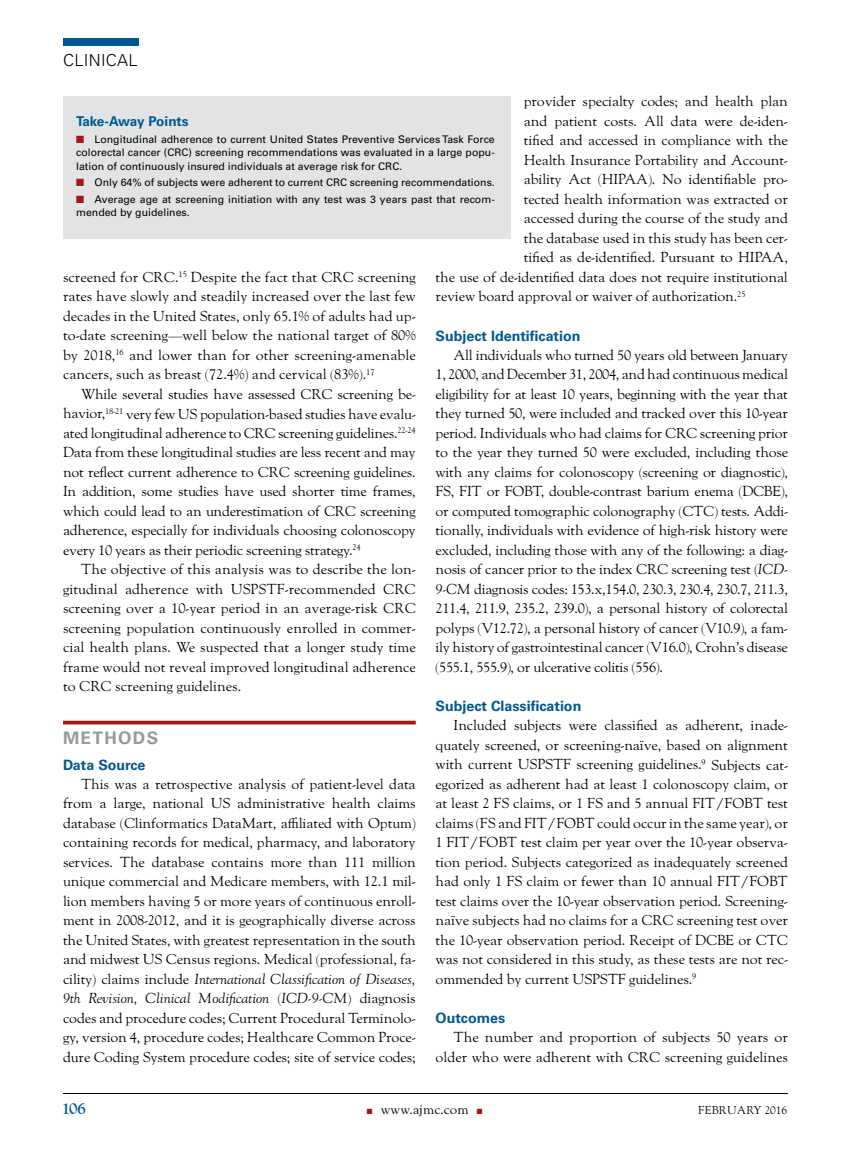
<style>
.page{position:relative;width:851px;height:1161px;background:#fff}
.page>*{position:absolute;margin:0;border:0;box-sizing:border-box;transform-origin:0 0}
.t1{font:700 17.25px "Univers LT Std";letter-spacing:.075em;color:#999}
.t2{font:300 16.5px "Univers LT Std";letter-spacing:.02em;color:#000}
.t3{font:700 16.5px "LTC Goudy Oldstyle Pro";color:#005890}
.t4{font:14.25px/19.5px "LTC Goudy Oldstyle Pro";letter-spacing:-.01em;color:#000;text-align:justify}
.t5{font:700 14.25px "Univers LT Std";color:#005890}
.t6{font:700 13.5px "Univers LT Std";letter-spacing:-.02em;color:#005890}
.t7{font:13.5px "LTC Goudy Oldstyle Pro";color:#000}
.t8{font:11.25px "LTC Goudy Oldstyle Pro";letter-spacing:.02em;color:#000}
.t9{font:10.5px/13.5px "Univers LT Std";color:#000;text-align:justify}
.s1{font-style:italic}
.s2{color:#a51617}
</style>
<div class="page">
<hr style="left:63px;top:1093px;width:725px;height:1px;background:#000">
<div style="left:63px;top:39px;width:76px;height:7px;background:#005890"></div>
<hr style="left:63px;top:721px;width:353px;height:3px;background:#a51617">
<div style="left:63px;top:96px;width:447px;height:142px;background:#e2e3e4"></div>
<p class="t2" style="left:63px;top:50px;width:76px">CLINICAL</p>
<p class="t4" style="left:524px;top:93px;width:265px">provider specialty codes; and health plan</p>
<p class="t4" style="left:524px;top:112px;width:265px">and patient costs. All data were de-iden-</p>
<p class="t4" style="left:524px;top:132px;width:266px">tified and accessed in compliance with the</p>
<p class="t4" style="left:524px;top:151px;width:265px">Health Insurance Portability and Account-</p>
<p class="t4" style="left:524px;top:171px;width:265px">ability Act (HIPAA). No identifiable pro-</p>
<p class="t4" style="left:524px;top:190px;width:266px">tected health information was extracted or</p>
<p class="t4" style="left:524px;top:210px;width:266px">accessed during the course of the study and</p>
<p class="t4" style="left:524px;top:229px;width:265px">the database used in this study has been cer-</p>
<p class="t4" style="left:524px;top:249px;width:265px">tified as de-identified. Pursuant to HIPAA,</p>
<p class="t4" style="left:435px;top:268px;width:354px">the use of de-identified data does not require institutional</p>
<p class="t4" style="left:435px;top:287px;width:311px">review board approval or waiver of authorization.<sup>25</sup></p>
<p class="t5" style="left:435px;top:327px;width:146px">Subject Identification</p>
<p class="t4" style="left:435px;top:346px;width:354px;text-indent:18px">All individuals who turned 50 years old between January 1, 2000, and December 31, 2004, and had continuous medical eligibility for at least 10 years, beginning with the year that they turned 50, were included and tracked over this 10-year period. Individuals who had claims for CRC screening prior to the year they turned 50 were excluded, including those with any claims for colonoscopy (screening or diagnostic), FS, FIT or FOBT, double-contrast barium enema (DCBE), or computed tomographic colonography (CTC) tests. Addi&shy;tionally, individuals with evidence of high-risk history were excluded, including those with any of the following: a diag&shy;nosis of cancer prior to the index CRC screening test (<span class="s1">ICD-9-CM</span> diagnosis codes: 153.x,154.0, 230.3, 230.4, 230.7, 211.3, 211.4, 211.9, 235.2, 239.0), a personal history of colorectal polyps (V12.72), a personal history of cancer (V10.9), a fam&shy;ily history of gastrointestinal cancer (V16.0), Crohn’s disease (555.1, 555.9), or ulcerative colitis (556).</p>
<p class="t5" style="left:435px;top:698px;width:147px">Subject Classification</p>
<p class="t4" style="left:435px;top:717px;width:354px;text-indent:18px">Included subjects were classified as adherent, inade&shy;quately screened, or screening-naïve, based on alignment with current USPSTF screening guidelines.<sup>9</sup> Subjects cat&shy;egorized as adherent had at least 1 colonoscopy claim, or at least 2 FS claims, or 1 FS and 5 annual FIT/FOBT test claims (FS and FIT/FOBT could occur in the same year), or 1 FIT/FOBT test claim per year over the 10-year observa&shy;tion period. Subjects categorized as inadequately screened had only 1 FS claim or fewer than 10 annual FIT/FOBT test claims over the 10-year observation period. Screening&shy;naïve subjects had no claims for a CRC screening test over the 10-year observation period. Receipt of DCBE or CTC was not considered in this study, as these tests are not rec&shy;ommended by current USPSTF guidelines.<sup>9</sup></p>
<p class="t5" style="left:435px;top:1010px;width:71px">Outcomes</p>
<p class="t4" style="left:435px;top:1029px;width:354px;text-align:right">The number and proportion of subjects 50 years or older who were adherent with CRC screening guidelines</p>
<p class="t6" style="left:76px;top:114px;width:114px">Take-Away Points</p>
<p class="t9" style="left:76px;top:132px;width:420px"><span class="s2">■</span> Longitudinal adherence to current United States Preventive Services Task Force colorectal cancer (CRC) screening recommendations was evaluated in a large popu&shy;lation of continuously insured individuals at average risk for CRC.</p>
<p class="t9" style="left:76px;top:176px;width:420px"><span class="s2">■</span> Only 64% of subjects were adherent to current CRC screening recommendations.</p>
<p class="t9" style="left:76px;top:192px;width:420px"><span class="s2">■</span> Average age at screening initiation with any test was 3 years past that recom&shy;mended by guidelines.</p>
<p class="t4" style="left:63px;top:268px;width:354px">screened for CRC.<sup>15</sup> Despite the fact that CRC screening rates have slowly and steadily increased over the last few decades in the United States, only 65.1% of adults had up&shy;to-date screening—well below the national target of 80% by 2018,<sup>16</sup> and lower than for other screening-amenable cancers, such as breast (72.4%) and cervical (83%).<sup>17</sup></p>
<p class="t4" style="left:63px;top:385px;width:354px;text-indent:18px">While several studies have assessed CRC screening be&shy;havior,<sup>18-21</sup> very few US population-based studies have evalu&shy;ated longitudinal adherence to CRC screening guidelines.<sup>22-24<br></sup>Data from these longitudinal studies are less recent and may not reflect current adherence to CRC screening guidelines.<br>In addition, some studies have used shorter time frames, which could lead to an underestimation of CRC screening adherence, especially for individuals choosing colonoscopy every 10 years as their periodic screening strategy.<sup>24</sup></p>
<p class="t4" style="left:63px;top:561px;width:354px;text-indent:18px">The objective of this analysis was to describe the lon&shy;gitudinal adherence with USPSTF-recommended CRC screening over a 10-year period in an average-risk CRC screening population continuously enrolled in commer&shy;cial health plans. We suspected that a longer study time frame would not reveal improved longitudinal adherence to CRC screening guidelines.</p>
<p class="t1" style="left:63px;top:728px;width:97px">METHODS</p>
<p class="t5" style="left:63px;top:756px;width:84px">Data Source</p>
<p class="t4" style="left:63px;top:775px;width:354px;text-indent:18px">This was a retrospective analysis of patient-level data from a large, national US administrative health claims database (Clinformatics DataMart, affiliated with Optum) containing records for medical, pharmacy, and laboratory services. The database contains more than 111 million unique commercial and Medicare members, with 12.1 mil&shy;lion members having 5 or more years of continuous enroll&shy;ment in 2008-2012, and it is geographically diverse across the United States, with greatest representation in the south and midwest US Census regions. Medical (professional, fa&shy;cility) claims include <span class="s1">International Classification of Diseases, 9th Revision, Clinical Modification</span> (<span class="s1">ICD-9-CM</span>) diagnosis codes and procedure codes; Current Procedural Terminolo&shy;gy, version 4, procedure codes; Healthcare Common Proce&shy;dure Coding System procedure codes; site of service codes;</p>
<p class="t3" style="left:63px;top:1100px;width:24px">106</p>
<p class="t7" style="left:367px;top:1102px;width:117px"><span class="s2">■</span> www.ajmc.com <span class="s2">■</span></p>
<p class="t8" style="left:698px;top:1104px;width:90px">FEBRUARY 2016</p>
</div>
